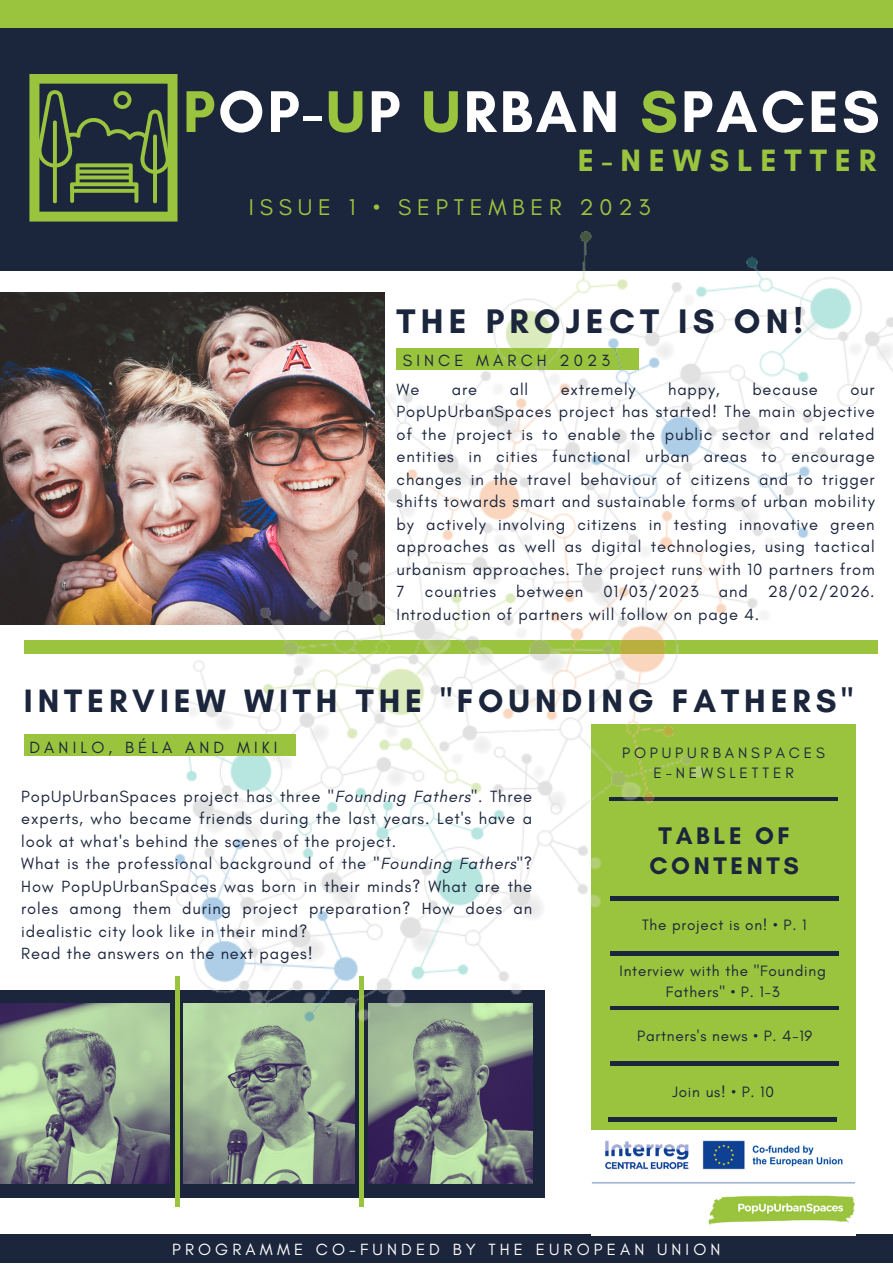
<style>
.page{position:relative;width:893px;height:1264px;background:#fff}
.page>*{position:absolute;margin:0;border:0;box-sizing:border-box;transform-origin:0 0}
.t1{font:700 60px "Glacial Indifference";letter-spacing:.05em;color:#fff}
.t2{font:700 34.65px "Glacial Indifference";letter-spacing:.15em;color:#1b253c}
.t3{font:700 33px "Glacial Indifference";letter-spacing:.15em;color:#1b253c}
.t4{font:700 31.5px "Glacial Indifference";letter-spacing:.25em;color:#9bc43e}
.t5{font:700 24.45px/30.2px "Glacial Indifference";letter-spacing:.15em;color:#1b253c;text-align:center}
.t6{font:23.1px "Glacial Indifference";letter-spacing:.25em;color:#9bc43e}
.t7{font:16.5px/22.5px "Glacial Indifference";letter-spacing:.05em;color:#1b253c;text-align:justify}
.t8{font:16.5px "Glacial Indifference";letter-spacing:.25em;color:#fff}
.t9{font:16.5px "Glacial Indifference";letter-spacing:.25em;color:#1b253c}
.t10{font:15.3px/20.9px "Glacial Indifference";letter-spacing:.05em;color:#1b253c;text-align:center}
.t11{font:15.3px "Glacial Indifference";letter-spacing:.25em;color:#1b253c}
.s1{color:#9bc43e}
.s2{font-style:italic}
</style>
<div class="page">
<div style="left:0;top:27px;width:892px;height:244px;background:#1b253c"></div>
<div style="left:0;top:990px;width:544px;height:207px;background:#1b253c"></div>
<div style="left:0;top:0;width:892px;height:27px;background:#9bc43e"></div>
<div style="left:0;top:1234px;width:892px;height:28px;background:#1b253c"></div>
<div style="left:24px;top:640px;width:853px;height:13px;background:#9bc43e"></div>
<img style="left:0;top:292px;width:176px;height:332px">
<img style="left:0;top:1003px;width:170px;height:180px">
<svg style="left:29px;top:74px;width:148px;height:147px"></svg>
<img style="left:176px;top:232px;width:716px;height:1004px">
<div style="left:24px;top:734px;width:272px;height:21px;background:#9bc43e"></div>
<p class="t1" style="left:183px;top:75px;width:698px"><span class="s1">P</span>OP-<span class="s1">U</span>P <span class="s1">U</span>RBAN <span class="s1">S</span>PACES</p>
<p class="t4" style="left:577px;top:141px;width:300px">E-NEWSLETTER</p>
<p class="t6" style="left:249px;top:193px;width:403px">ISSUE 1 • SEPTEMBER 2023</p>
<p class="t2" style="left:396px;top:300px;width:408px">THE PROJECT IS ON!</p>
<p class="t9" style="left:402px;top:350px;width:209px">SINCE MARCH 2023</p>
<p class="t7" style="left:396px;top:378px;width:24px">We</p>
<p class="t7" style="left:452px;top:378px;width:27px">are</p>
<p class="t7" style="left:509px;top:378px;width:20px">all</p>
<p class="t7" style="left:560px;top:378px;width:76px">extremely</p>
<p class="t7" style="left:668px;top:378px;width:53px">happy,</p>
<p class="t7" style="left:752px;top:378px;width:67px">because</p>
<p class="t7" style="left:396px;top:378px;width:479px;text-indent:453px">our PopUpUrbanSpaces project has started! The main objective of the project is to enable the public sector and related entities in cities functional urban areas to encourage changes in the travel behaviour of citizens and to trigger shifts towards smart and sustainable forms of urban mobility by actively involving citizens in testing innovative green approaches as well as digital technologies, using tactical urbanism approaches. The project runs with 10 partners from 7 countries between 01/03/2023 and 28/02/2026.<br>Introduction of partners will follow on page 4.</p>
<p class="t3" style="left:24px;top:680px;width:830px">INTERVIEW WITH THE "FOUNDING FATHERS"</p>
<p class="t9" style="left:29px;top:737px;width:249px">DANILO, BÉLA AND MIKI</p>
<p class="t11" style="left:622px;top:743px;width:204px">POPUPURBANSPACES</p>
<p class="t11" style="left:653px;top:764px;width:142px">E-NEWSLETTER</p>
<p class="t7" style="left:21px;top:785px;width:512px">PopUpUrbanSpaces project has three "<span class="s2">Founding Fathers</span>". Three experts, who became friends during the last years. Let's have a look at what's behind the scenes of the project.</p>
<p class="t7" style="left:21px;top:852px;width:512px">What is the professional background of the "<span class="s2">Founding Fathers</span>"?<br>How PopUpUrbanSpaces was born in their minds? What are the roles among them during project preparation? How does an idealistic city look like in their mind?</p>
<p class="t7" style="left:21px;top:942px;width:293px">Read the answers on the next pages!</p>
<p class="t5" style="left:649px;top:820px;width:151px">TABLE OF<br>CONTENTS</p>
<p class="t10" style="left:642px;top:914px;width:166px">The project is on! • P. 1</p>
<p class="t10" style="left:619px;top:960px;width:208px">Interview with the "Founding<br>Fathers" • P. 1-3</p>
<p class="t10" style="left:637px;top:1025px;width:177px">Partners's news • P. 4-19</p>
<p class="t10" style="left:672px;top:1081px;width:103px">Join us! • P. 10</p>
<p class="t8" style="left:172px;top:1238px;width:550px">PROGRAMME CO-FUNDED BY THE EUROPEAN UNION</p>
</div>
